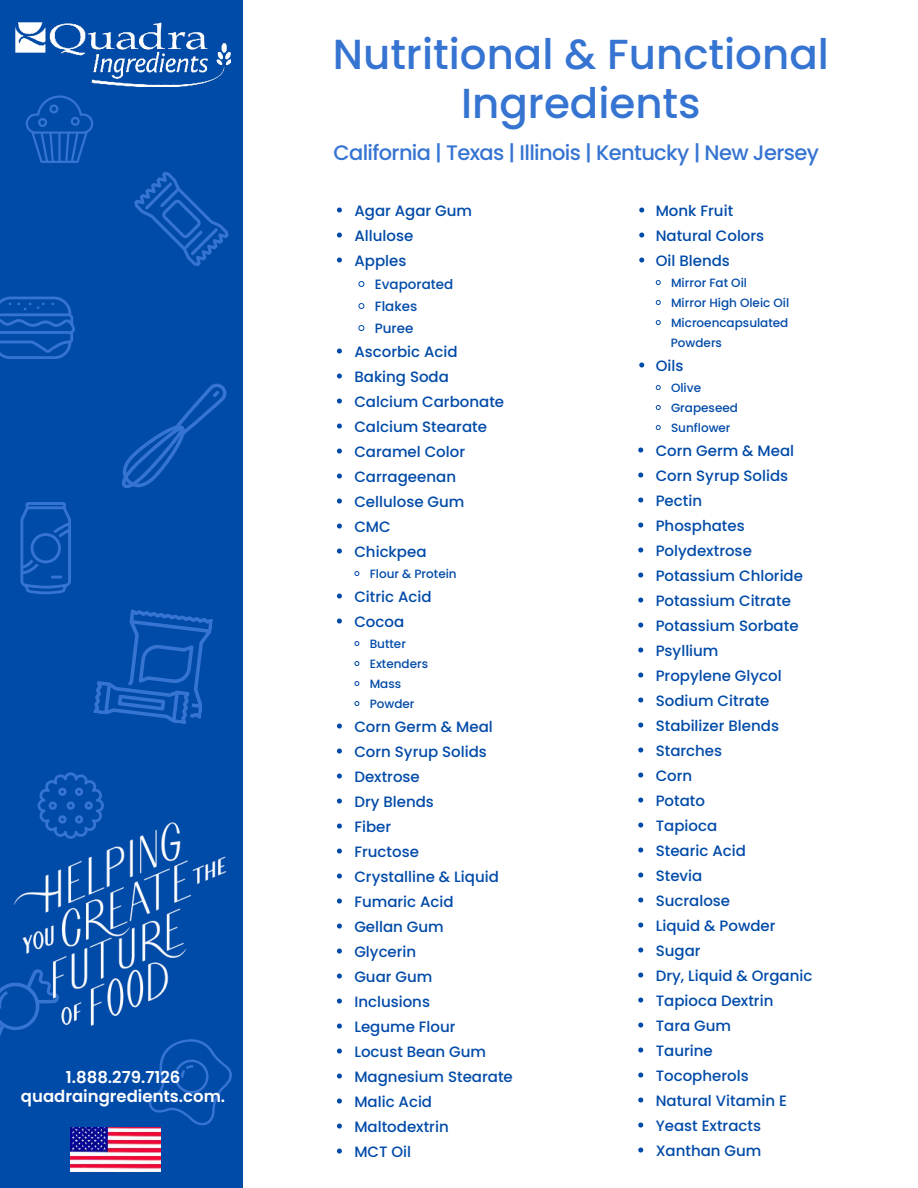
<style>
.page{position:relative;width:918px;height:1188px;background:#fff}
.page>*{position:absolute;margin:0;border:0;box-sizing:border-box;transform-origin:0 0}
.t1{font:500 42px/49.5px "Poppins";color:#3674d2;text-align:center}
.t2{font:500 21px "Poppins";letter-spacing:-.03em;color:#3674d2}
.t3{font:600 16.5px/19.2px "Poppins";color:#fff;text-align:center}
.t4{font:500 15px/25px "Poppins";color:#004aa8}
.t5{font:500 13.5px/22px "Poppins";color:#004aa8}
.t6{font:500 12px/20px "Poppins";color:#004aa8}
</style>
<div class="page">
<div style="left:0;top:0;width:242px;height:1188px;background:#004aa8"></div>
<img style="left:16px;top:22px;width:214px;height:65px">
<img style="left:71px;top:1127px;width:90px;height:44px">
<svg style="left:149px;top:1050px;width:83px;height:76px"></svg>
<svg style="left:122px;top:384px;width:104px;height:104px"></svg>
<svg style="left:0;top:297px;width:75px;height:62px"></svg>
<svg style="left:134px;top:172px;width:95px;height:94px"></svg>
<svg style="left:20px;top:502px;width:51px;height:92px"></svg>
<svg style="left:26px;top:95px;width:67px;height:68px"></svg>
<svg style="left:38px;top:772px;width:66px;height:34px"></svg>
<svg style="left:0;top:984px;width:8px;height:52px"></svg>
<img style="left:8px;top:806px;width:219px;height:244px">
<svg style="left:93px;top:609px;width:120px;height:115px"></svg>
<svg style="left:639px;top:208px;width:5px;height:5px"></svg>
<svg style="left:639px;top:233px;width:5px;height:5px"></svg>
<svg style="left:639px;top:258px;width:5px;height:5px"></svg>
<svg style="left:655px;top:280px;width:6px;height:5px"></svg>
<svg style="left:655px;top:300px;width:6px;height:5px"></svg>
<svg style="left:655px;top:320px;width:6px;height:5px"></svg>
<svg style="left:639px;top:363px;width:5px;height:5px"></svg>
<svg style="left:655px;top:385px;width:6px;height:5px"></svg>
<svg style="left:655px;top:405px;width:6px;height:5px"></svg>
<svg style="left:655px;top:425px;width:6px;height:5px"></svg>
<svg style="left:638px;top:448px;width:5px;height:5px"></svg>
<svg style="left:638px;top:473px;width:5px;height:5px"></svg>
<svg style="left:638px;top:498px;width:5px;height:5px"></svg>
<svg style="left:638px;top:523px;width:5px;height:5px"></svg>
<svg style="left:638px;top:548px;width:5px;height:5px"></svg>
<svg style="left:638px;top:573px;width:5px;height:5px"></svg>
<svg style="left:638px;top:598px;width:5px;height:5px"></svg>
<svg style="left:638px;top:623px;width:5px;height:5px"></svg>
<svg style="left:638px;top:648px;width:5px;height:5px"></svg>
<svg style="left:638px;top:673px;width:5px;height:5px"></svg>
<svg style="left:638px;top:698px;width:5px;height:5px"></svg>
<svg style="left:638px;top:723px;width:5px;height:5px"></svg>
<svg style="left:638px;top:748px;width:5px;height:5px"></svg>
<svg style="left:638px;top:773px;width:5px;height:5px"></svg>
<svg style="left:638px;top:798px;width:5px;height:5px"></svg>
<svg style="left:638px;top:823px;width:5px;height:5px"></svg>
<svg style="left:638px;top:848px;width:5px;height:5px"></svg>
<svg style="left:638px;top:873px;width:5px;height:5px"></svg>
<svg style="left:638px;top:898px;width:5px;height:5px"></svg>
<svg style="left:638px;top:923px;width:5px;height:5px"></svg>
<svg style="left:638px;top:948px;width:5px;height:5px"></svg>
<svg style="left:638px;top:973px;width:5px;height:5px"></svg>
<svg style="left:638px;top:998px;width:5px;height:5px"></svg>
<svg style="left:638px;top:1023px;width:5px;height:5px"></svg>
<svg style="left:638px;top:1048px;width:5px;height:5px"></svg>
<svg style="left:638px;top:1073px;width:5px;height:5px"></svg>
<svg style="left:638px;top:1098px;width:5px;height:5px"></svg>
<svg style="left:638px;top:1123px;width:5px;height:5px"></svg>
<svg style="left:638px;top:1148px;width:5px;height:5px"></svg>
<svg style="left:337px;top:208px;width:5px;height:5px"></svg>
<svg style="left:337px;top:233px;width:5px;height:5px"></svg>
<svg style="left:337px;top:258px;width:5px;height:5px"></svg>
<svg style="left:358px;top:281px;width:7px;height:6px"></svg>
<svg style="left:358px;top:303px;width:7px;height:6px"></svg>
<svg style="left:358px;top:325px;width:7px;height:6px"></svg>
<svg style="left:337px;top:349px;width:5px;height:5px"></svg>
<svg style="left:337px;top:374px;width:5px;height:5px"></svg>
<svg style="left:337px;top:399px;width:5px;height:5px"></svg>
<svg style="left:337px;top:424px;width:5px;height:5px"></svg>
<svg style="left:337px;top:449px;width:5px;height:5px"></svg>
<svg style="left:337px;top:474px;width:5px;height:5px"></svg>
<svg style="left:337px;top:499px;width:5px;height:5px"></svg>
<svg style="left:337px;top:524px;width:5px;height:5px"></svg>
<svg style="left:337px;top:549px;width:5px;height:5px"></svg>
<svg style="left:354px;top:571px;width:6px;height:5px"></svg>
<svg style="left:337px;top:594px;width:5px;height:5px"></svg>
<svg style="left:337px;top:619px;width:5px;height:5px"></svg>
<svg style="left:354px;top:641px;width:6px;height:5px"></svg>
<svg style="left:354px;top:661px;width:6px;height:5px"></svg>
<svg style="left:354px;top:681px;width:6px;height:5px"></svg>
<svg style="left:354px;top:701px;width:6px;height:5px"></svg>
<svg style="left:337px;top:724px;width:5px;height:5px"></svg>
<svg style="left:337px;top:749px;width:5px;height:5px"></svg>
<svg style="left:337px;top:774px;width:5px;height:5px"></svg>
<svg style="left:337px;top:799px;width:5px;height:5px"></svg>
<svg style="left:337px;top:824px;width:5px;height:5px"></svg>
<svg style="left:337px;top:849px;width:5px;height:5px"></svg>
<svg style="left:337px;top:874px;width:5px;height:5px"></svg>
<svg style="left:337px;top:899px;width:5px;height:5px"></svg>
<svg style="left:337px;top:924px;width:5px;height:5px"></svg>
<svg style="left:337px;top:949px;width:5px;height:5px"></svg>
<svg style="left:337px;top:974px;width:5px;height:5px"></svg>
<svg style="left:337px;top:999px;width:5px;height:5px"></svg>
<svg style="left:337px;top:1024px;width:5px;height:5px"></svg>
<svg style="left:337px;top:1049px;width:5px;height:5px"></svg>
<svg style="left:337px;top:1074px;width:5px;height:5px"></svg>
<svg style="left:337px;top:1099px;width:5px;height:5px"></svg>
<svg style="left:337px;top:1124px;width:5px;height:5px"></svg>
<svg style="left:337px;top:1149px;width:5px;height:5px"></svg>
<p class="t3" style="left:21px;top:1068px;width:206px">1.888.279.7126 quadraingredients.com.</p>
<h1 class="t1" style="left:333px;top:29px;width:498px">Nutritional &amp; Functional<br>Ingredients</h1>
<h2 class="t2" style="left:334px;top:140px;width:487px">California | Texas | Illinois | Kentucky | New Jersey</h2>
<p class="t4" style="left:656px;top:198px;width:110px">Monk Fruit<br>Natural Colors<br>Oil Blends</p>
<p class="t6" style="left:671px;top:272px;width:120px">Mirror Fat Oil<br>Mirror High Oleic Oil<br>Microencapsulated</p>
<p class="t4" style="left:656px;top:353px;width:29px">Oils</p>
<p class="t6" style="left:671px;top:377px;width:68px">Olive<br>Grapeseed<br>Sunflower</p>
<p class="t4" style="left:656px;top:438px;width:158px">Corn Germ &amp; Meal<br>Corn Syrup Solids<br>Pectin<br>Phosphates<br>Polydextrose<br>Potassium Chloride<br>Potassium Citrate<br>Potassium Sorbate<br>Psyllium<br>Propylene Glycol<br>Sodium Citrate<br>Stabilizer Blends<br>Starches<br>Corn<br>Potato<br>Tapioca<br>Stearic Acid<br>Stevia<br>Sucralose<br>Liquid &amp; Powder<br>Sugar<br>Dry, Liquid &amp; Organic<br>Tapioca Dextrin<br>Tara Gum<br>Taurine<br>Tocopherols<br>Natural Vitamin E<br>Yeast Extracts<br>Xanthan Gum</p>
<p class="t4" style="left:354px;top:198px;width:119px">Agar Agar Gum<br>Allulose<br>Apples</p>
<p class="t5" style="left:375px;top:273px;width:80px">Evaporated<br>Flakes<br>Puree</p>
<p class="t4" style="left:354px;top:339px;width:151px">Ascorbic Acid<br>Baking Soda<br>Calcium Carbonate<br>Calcium Stearate<br>Caramel Color<br>Carrageenan<br>Cellulose Gum<br>CMC<br>Chickpea</p>
<p class="t6" style="left:370px;top:563px;width:89px">Flour &amp; Protein</p>
<p class="t4" style="left:354px;top:584px;width:79px">Citric Acid<br>Cocoa</p>
<p class="t6" style="left:370px;top:633px;width:60px">Butter<br>Extenders<br>Mass<br>Powder</p>
<p class="t4" style="left:354px;top:714px;width:160px">Corn Germ &amp; Meal<br>Corn Syrup Solids<br>Dextrose<br>Dry Blends<br>Fiber<br>Fructose<br>Crystalline &amp; Liquid<br>Fumaric Acid<br>Gellan Gum<br>Glycerin<br>Guar Gum<br>Inclusions<br>Legume Flour<br>Locust Bean Gum<br>Magnesium Stearate<br>Malic Acid<br>Maltodextrin<br>MCT Oil</p>
<p class="t6" style="left:671px;top:332px;width:53px">Powders</p>
</div>
